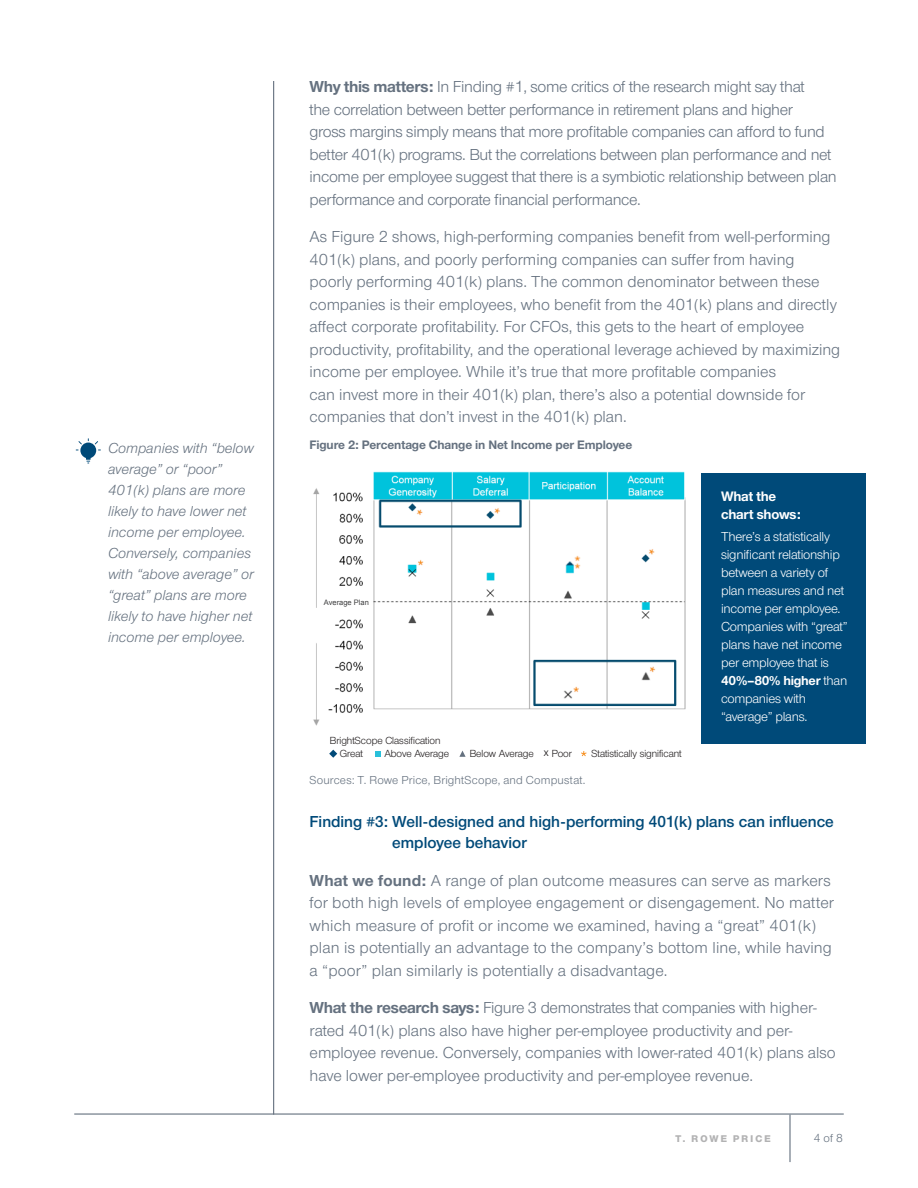
<style>
.page{position:relative;width:918px;height:1188px;background:#fff}
.page>*{position:absolute;margin:0;border:0;box-sizing:border-box;transform-origin:0 0}
.t1{font:16.5px/22.5px "Nimbus Sans Novus";color:#65717f}
.t2{font:16.5px/22.5px "Nimbus Sans Novus";letter-spacing:-.02em;color:#65717f}
.t3{font:600 16.5px/21px "Nimbus Sans Novus";color:#004a79}
.t4{font:italic 15px/21px "Nimbus Sans Novus";color:#65717f}
.t5{font:700 14.25px/18px "Nimbus Sans Novus";letter-spacing:-.015em;color:#fff}
.t6{font:13.5px/18px "Nimbus Sans Novus";letter-spacing:-.02em;color:#fff}
.t7{font:700 12.75px "Nimbus Sans Novus";letter-spacing:-.01em;color:#65717f}
.t8{font:12px "Nimbus Sans Novus";letter-spacing:.015em;color:#65717f}
.t9{font:10.65px "Nimbus Sans Novus D";color:#231f20}
.t10{font:500 10.65px "Nimbus Sans Novus";letter-spacing:.005em;color:#231f20}
.t11{font:800 10.2px "Nimbus Sans Novus D";letter-spacing:.21em;color:#b2b2b3}
.t12{font:7.5px "Arial";color:#3e3e3f}
.s1{font-weight:700}
.s2{font-family:"Nimbus Sans Novus";font-weight:500;font-size:8.4px}
</style>
<div class="page">
<hr style="left:74px;top:1113px;width:770px;height:2px;background:#65717f">
<hr style="left:789px;top:1115px;width:2px;height:47px;background:#65717f">
<hr style="left:273px;top:81px;width:1px;height:1034px;background:#65717f">
<svg style="left:76px;top:438px;width:25px;height:26px"></svg>
<div style="left:701px;top:473px;width:165px;height:270px;background:#004a79"></div>
<img style="left:313px;top:471px;width:373px;height:255px">
<svg style="left:375px;top:751px;width:6px;height:6px"></svg>
<svg style="left:329px;top:750px;width:8px;height:8px"></svg>
<svg style="left:581px;top:751px;width:6px;height:5px"></svg>
<svg style="left:459px;top:751px;width:7px;height:6px"></svg>
<div style="left:320px;top:592px;width:53px;height:20px;background:#fff"></div>
<p class="t4" style="left:108px;top:437px;width:147px">Companies with “below average” or “poor”<br>401(k) plans are more likely to have lower net income per employee.<br>Conversely, companies with “above average” or “great” plans are more likely to have higher net income per employee.</p>
<p class="t2" style="left:310px;top:75px;width:529px"><span class="s1">Why this matters:</span> In Finding #1, some critics of the research might say that<br>the correlation between better performance in retirement plans and higher<br>gross margins simply means that more profitable companies can afford to fund better 401(k) programs. But the correlations between plan performance and net income per employee suggest that there is a symbiotic relationship between plan performance and corporate financial performance.</p>
<p class="t1" style="left:310px;top:225px;width:532px">As Figure 2 shows, high-performing companies benefit from well-performing 401(k) plans, and poorly performing companies can suffer from having poorly performing 401(k) plans. The common denominator between these companies is their employees, who benefit from the 401(k) plans and directly affect corporate profitability. For CFOs, this gets to the heart of employee productivity, profitability, and the operational leverage achieved by maximizing income per employee. While it’s true that more profitable companies<br>can invest more in their 401(k) plan, there’s also a potential downside for companies that don’t invest in the 401(k) plan.</p>
<p class="t7" style="left:310px;top:436px;width:324px">Figure 2: Percentage Change in Net Income per Employee</p>
<p class="t12" style="left:324px;top:598px;width:46px">Average Plan</p>
<p class="t10" style="left:313px;top:599px;width:39px">Average</p>
<p class="t9" style="left:330px;top:734px;width:112px">BrightScope Classification</p>
<p class="t9" style="left:340px;top:748px;width:25px">Great</p>
<p class="t9" style="left:384px;top:748px;width:66px">Above Average</p>
<p class="t9" style="left:470px;top:748px;width:104px">Below Average <span class="s2">X</span> Poor</p>
<p class="t9" style="left:591px;top:748px;width:92px">Statistically significant</p>
<p class="t5" style="left:721px;top:486px;width:81px">What the chart shows:</p>
<p class="t6" style="left:721px;top:527px;width:128px">There’s a statistically significant relationship between a variety of plan measures and net income per employee.<br>Companies with “great” plans have net income per employee that is<br><span class="s1">40%–80% higher</span> than companies with “average” plans.</p>
<p class="t8" style="left:310px;top:773px;width:278px">Sources: T. Rowe Price, BrightScope, and Compustat.</p>
<p class="t3" style="left:392px;top:810px;width:443px;text-indent:-83px">Finding #3: Well-designed and high-performing 401(k) plans can influence employee behavior</p>
<p class="t1" style="left:310px;top:868px;width:526px"><span class="s1">What we found:</span> A range of plan outcome measures can serve as markers for both high levels of employee engagement or disengagement. No matter which measure of profit or income we examined, having a “great” 401(k) plan is potentially an advantage to the company’s bottom line, while having a “poor” plan similarly is potentially a disadvantage.</p>
<p class="t1" style="left:310px;top:996px;width:528px"><span class="s1">What the research says:</span> Figure 3 demonstrates that companies with higher&shy;rated 401(k) plans also have higher per-employee productivity and per&shy;employee revenue. Conversely, companies with lower-rated 401(k) plans also have lower per-employee productivity and per-employee revenue.</p>
<p class="t11" style="left:675px;top:1133px;width:97px">T. ROWE PRICE</p>
<p class="t8" style="left:814px;top:1130px;width:31px">4 of 8</p>
</div>
